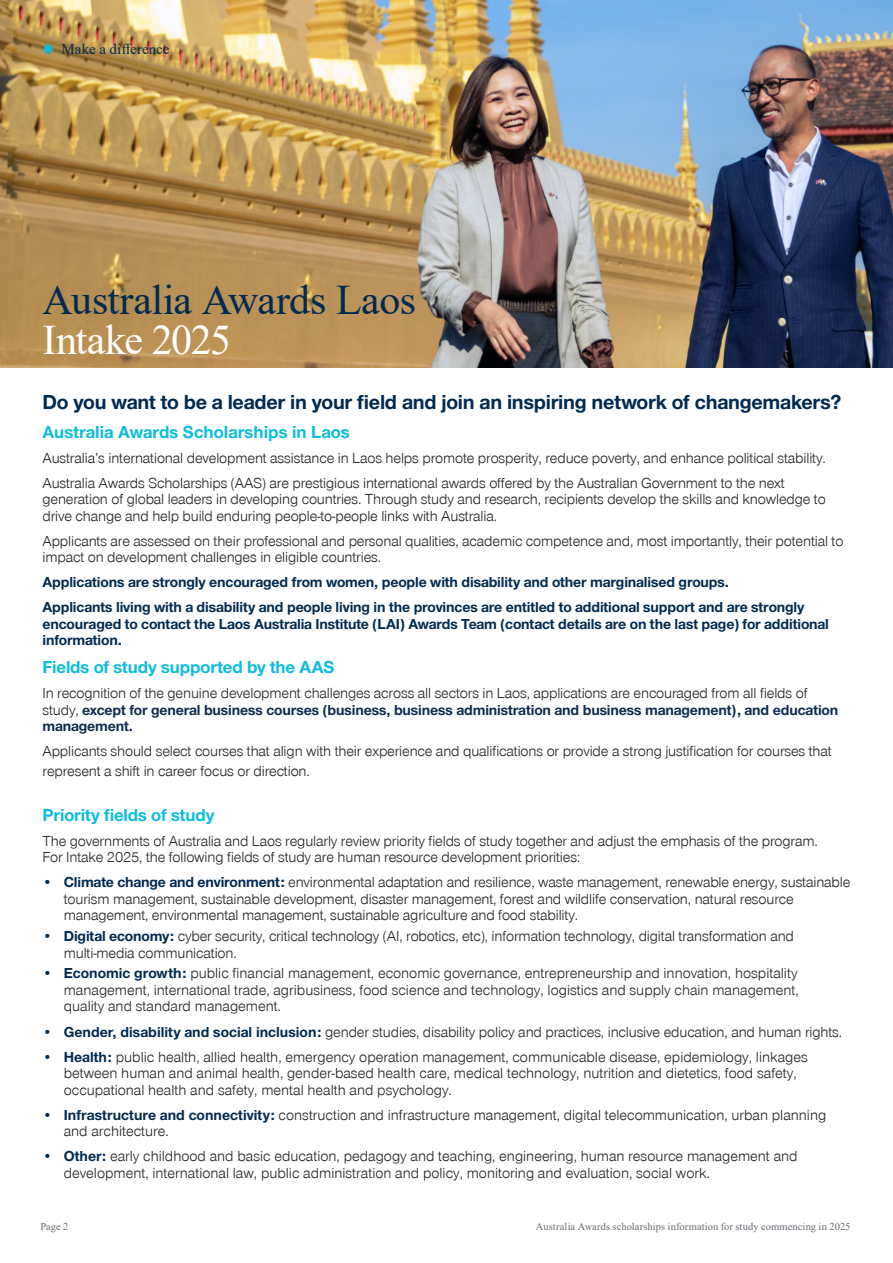
<style>
.page{position:relative;width:893px;height:1263px;background:#fff}
.page>*{position:absolute;margin:0;border:0;box-sizing:border-box;transform-origin:0 0}
.t1{font:42px "Times New Roman";letter-spacing:-.015em;color:#002a51}
.Cover_Subtitle{font:42px "Times New Roman";letter-spacing:-.035em;color:#fff}
.Intro{font:700 21px "Nimbus San Nov";letter-spacing:-.01em;color:#002a51}
.Body{font:700 18px "Nimbus San Nov";letter-spacing:-.01em;color:#0dbcde}
.Body-2{font:15px/16.5px "Nimbus San Nov";letter-spacing:-.01em;color:#231f20}
.Body-3{font:700 15px/16.5px "Nimbus San Nov";letter-spacing:-.01em;color:#002a51}
.Page_header{font:15px "Times New Roman";letter-spacing:.005em;color:#002a51}
.t2{font:10.5px "Times New Roman";letter-spacing:.005em;color:#696b73}
.t3{font:10.5px "Times New Roman";color:#686a72}
.s1{font-weight:700;color:#102b4f}
.s2{font-weight:700;color:#002a51}
</style>
<div class="page">
<img style="left:0;top:0;width:893px;height:367px">
<svg style="left:42px;top:43px;width:13px;height:12px"></svg>
<p class="Page_header" style="left:62px;top:38px;width:110px">Make a difference</p>
<h1 class="t1" style="left:43px;top:271px;width:375px">Australia Awards Laos</h1>
<p class="Cover_Subtitle" style="left:43px;top:310px;width:190px">Intake 2025</p>
<p class="Intro" style="left:43px;top:390px;width:800px">Do you want to be a leader in your field and join an inspiring network of changemakers?</p>
<h2 class="Body" style="left:43px;top:421px;width:309px">Australia Awards Scholarships in Laos</h2>
<p class="Body-2" style="left:43px;top:450px;width:785px">Australia’s international development assistance in Laos helps promote prosperity, reduce poverty, and enhance political stability.</p>
<p class="Body-2" style="left:43px;top:475px;width:785px">Australia Awards Scholarships (AAS) are prestigious international awards offered by the Australian Government to the next generation of global leaders in developing countries. Through study and research, recipients develop the skills and knowledge to drive change and help build enduring people-to-people links with Australia.</p>
<p class="Body-2" style="left:43px;top:533px;width:802px">Applicants are assessed on their professional and personal qualities, academic competence and, most importantly, their potential to impact on development challenges in eligible countries.</p>
<p class="Body-3" style="left:43px;top:574px;width:688px">Applications are strongly encouraged from women, people with disability and other marginalised groups.</p>
<p class="Body-3" style="left:43px;top:599px;width:788px">Applicants living with a disability and people living in the provinces are entitled to additional support and are strongly encouraged to contact the Laos Australia Institute (LAI) Awards Team (contact details are on the last page) for additional information.</p>
<p class="Body" style="left:43px;top:657px;width:293px">Fields of study supported by the AAS</p>
<p class="Body-2" style="left:43px;top:685px;width:797px">In recognition of the genuine development challenges across all sectors in Laos, applications are encouraged from all fields of study, <span class="s1">except for general business courses (business, business administration and business management), and education management.</span></p>
<p class="Body-2" style="left:43px;top:742px;width:791px;line-height:19.5px">Applicants should select courses that align with their experience and qualifications or provide a strong justification for courses that represent a shift in career focus or direction.</p>
<h2 class="Body" style="left:43px;top:804px;width:174px">Priority fields of study</h2>
<p class="Body-2" style="left:43px;top:833px;width:777px">The governments of Australia and Laos regularly review priority fields of study together and adjust the emphasis of the program.<br>For Intake 2025, the following fields of study are human resource development priorities:</p>
<p class="Body-2" style="left:64px;top:874px;width:788px;text-indent:-21px"><span class="s2">• Climate change and environment:</span> environmental adaptation and resilience, waste management, renewable energy, sustainable tourism management, sustainable development, disaster management, forest and wildlife conservation, natural resource management, environmental management, sustainable agriculture and food stability.</p>
<p class="Body-2" style="left:64px;top:928px;width:732px;text-indent:-21px"><span class="s2">• Digital economy:</span> cyber security, critical technology (AI, robotics, etc), information technology, digital transformation and multi-media communication.</p>
<p class="Body-2" style="left:64px;top:965px;width:736px;text-align:justify;text-indent:-21px"><span class="s2">• Economic growth:</span> public financial management, economic governance, entrepreneurship and innovation, hospitality management, international trade, agribusiness, food science and technology, logistics and supply chain management, quality and standard management.</p>
<p class="Body-2" style="left:43px;top:1023px;width:801px"><span class="s2">• Gender, disability and social inclusion:</span> gender studies, disability policy and practices, inclusive education, and human rights.</p>
<p class="Body-2" style="left:64px;top:1048px;width:745px;text-indent:-21px"><span class="s2">• Health:</span> public health, allied health, emergency operation management, communicable disease, epidemiology, linkages between human and animal health, gender-based health care, medical technology, nutrition and dietetics, food safety, occupational health and safety, mental health and psychology.</p>
<p class="Body-2" style="left:64px;top:1106px;width:764px;text-indent:-21px"><span class="s2">• Infrastructure and connectivity:</span> construction and infrastructure management, digital telecommunication, urban planning and architecture.</p>
<p class="Body-2" style="left:64px;top:1148px;width:735px;text-indent:-21px"><span class="s2">• Other:</span> early childhood and basic education, pedagogy and teaching, engineering, human resource management and development, international law, public administration and policy, monitoring and evaluation, social work.</p>
<p class="t3" style="left:40px;top:1219px;width:30px">Page 2</p>
<p class="t2" style="left:536px;top:1219px;width:316px">Australia Awards scholarships information for study commencing in 2025</p>
</div>
